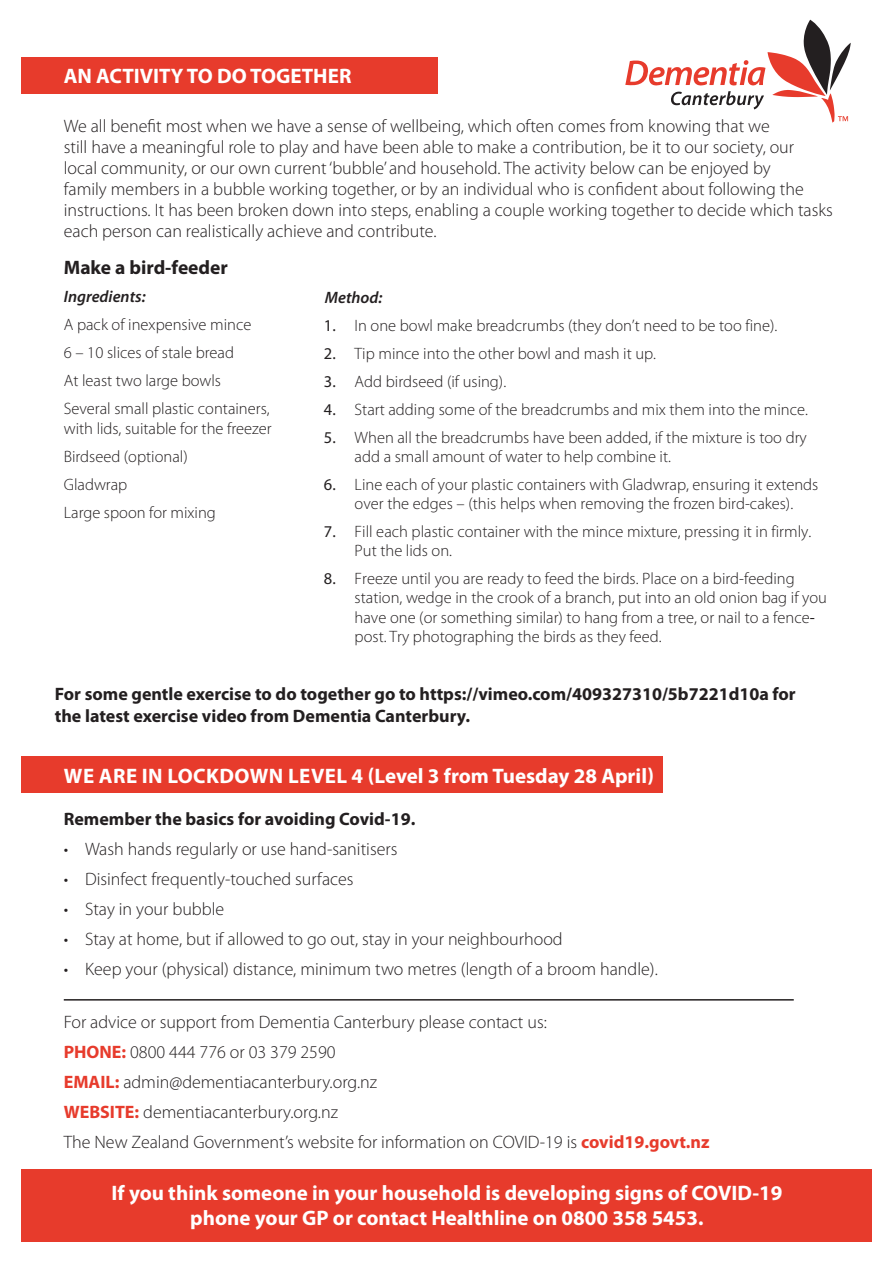
<style>
.page{position:relative;width:893px;height:1263px;background:#fff}
.page>*{position:absolute;margin:0;border:0;box-sizing:border-box;transform-origin:0 0}
.t1{font:700 21px/25.2px "Myriad Pro";color:#fff;text-align:center}
.t2{font:700 19.5px "Myriad Pro";color:#231f20}
.t3{font:300 18px/21px "Myriad Pro";color:#231f20}
.t4{font:700 18px/21.6px "Myriad Pro";color:#231f20}
.t5{font:300 16.5px/28px "Myriad Pro";color:#231f20}
.t6{font:italic 600 16.5px "Myriad Pro";color:#231f20}
.s1{font-weight:400}
.s2{font-weight:700;color:#e73b2c}
</style>
<div class="page">
<div style="left:21px;top:1169px;width:851px;height:73px;background:#e73b2c"></div>
<svg style="left:625px;top:20px;width:226px;height:103px"></svg>
<div style="left:21px;top:57px;width:416px;height:36px;background:#e73b2c"></div>
<div style="left:21px;top:756px;width:641px;height:36px;background:#e73b2c"></div>
<hr style="left:64px;top:999px;width:730px;height:1px;background:#231f20">
<p class="t1" style="left:64px;top:63px;width:289px">AN ACTIVITY TO DO TOGETHER</p>
<p class="t3" style="left:64px;top:115px;width:770px">We all benefit most when we have a sense of wellbeing, which often comes from knowing that we<br>still have a meaningful role to play and have been able to make a contribution, be it to our society, our<br>local community, or our own current ‘bubble’ and household. The activity below can be enjoyed by<br>family members in a bubble working together, or by an individual who is confident about following the instructions. It has been broken down into steps, enabling a couple working together to decide which tasks each person can realistically achieve and contribute.</p>
<p class="t2" style="left:64px;top:255px;width:166px">Make a bird-feeder</p>
<p class="t6" style="left:64px;top:286px;width:83px">Ingredients:</p>
<p class="t5" style="left:64px;top:311px;width:207px">A pack of inexpensive mince<br>6 – 10 slices of stale bread<br>At least two large bowls<br>Several small plastic containers,</p>
<p class="t5" style="left:64px;top:414px;width:209px">with lids, suitable for the freezer<br>Birdseed (optional)<br>Gladwrap<br>Large spoon for mixing</p>
<p class="t6" style="left:325px;top:287px;width:59px">Method:</p>
<p class="t5" style="left:324px;top:311px;width:455px"><span class="s1">1.</span> In one bowl make breadcrumbs (they don’t need to be too fine).</p>
<p class="t5" style="left:324px;top:339px;width:334px"><span class="s1">2.</span> Tip mince into the other bowl and mash it up.</p>
<p class="t5" style="left:324px;top:367px;width:184px"><span class="s1">3.</span> Add birdseed (if using).</p>
<p class="t5" style="left:324px;top:395px;width:486px"><span class="s1">4.</span> Start adding some of the breadcrumbs and mix them into the mince.</p>
<p class="t5" style="left:355px;top:427px;width:454px;line-height:19px;text-indent:-31px"><span class="s1">5.</span> When all the breadcrumbs have been added, if the mixture is too dry add a small amount of water to help combine it.</p>
<p class="t5" style="left:324px;top:475px;width:496px;line-height:19px;text-align:center"><span class="s1">6.</span> Line each of your plastic containers with Gladwrap, ensuring it extends over the edges – (this helps when removing the frozen bird-cakes).</p>
<p class="t5" style="left:355px;top:522px;width:458px;line-height:19px;text-indent:-31px"><span class="s1">7.</span> Fill each plastic container with the mince mixture, pressing it in firmly.<br>Put the lids on.</p>
<p class="t5" style="left:355px;top:569px;width:474px;line-height:19.4px;text-indent:-31px"><span class="s1">8.</span> Freeze until you are ready to feed the birds. Place on a bird-feeding station, wedge in the crook of a branch, put into an old onion bag if you have one (or something similar) to hang from a tree, or nail to a fence&shy;post. Try photographing the birds as they feed.</p>
<p class="t4" style="left:55px;top:683px;width:742px">For some gentle exercise to do together go to https://vimeo.com/409327310/5b7221d10a for the latest exercise video from Dementia Canterbury.</p>
<p class="t1" style="left:64px;top:762px;width:591px">WE ARE IN LOCKDOWN LEVEL 4 (Level 3 from Tuesday 28 April)</p>
<p class="t4" style="left:64px;top:807px;width:353px">Remember the basics for avoiding Covid-19.</p>
<p class="t3" style="left:64px;top:838px;width:335px">• Wash hands regularly or use hand-sanitisers</p>
<p class="t3" style="left:64px;top:868px;width:291px">• Disinfect frequently-touched surfaces</p>
<p class="t3" style="left:64px;top:898px;width:162px">• Stay in your bubble</p>
<p class="t3" style="left:64px;top:929px;width:500px">• Stay at home, but if allowed to go out, stay in your neighbourhood</p>
<p class="t3" style="left:64px;top:959px;width:595px">• Keep your (physical) distance, minimum two metres (length of a broom handle).</p>
<p class="t3" style="left:64px;top:1006px;width:647px;line-height:30.2px">For advice or support from Dementia Canterbury please contact us:<br><span class="s2">PHONE:</span> 0800 444 776 or 03 379 2590<br><span class="s2">EMAIL:</span> admin@dementiacanterbury.org.nz<br><span class="s2">WEBSITE:</span> dementiacanterbury.org.nz<br>The New Zealand Government’s website for information on COVID-19 is <span class="s2">covid19.govt.nz</span></p>
<p class="t1" style="left:112px;top:1180px;width:672px">If you think someone in your household is developing signs of COVID-19 phone your GP or contact Healthline on 0800 358 5453.</p>
</div>
